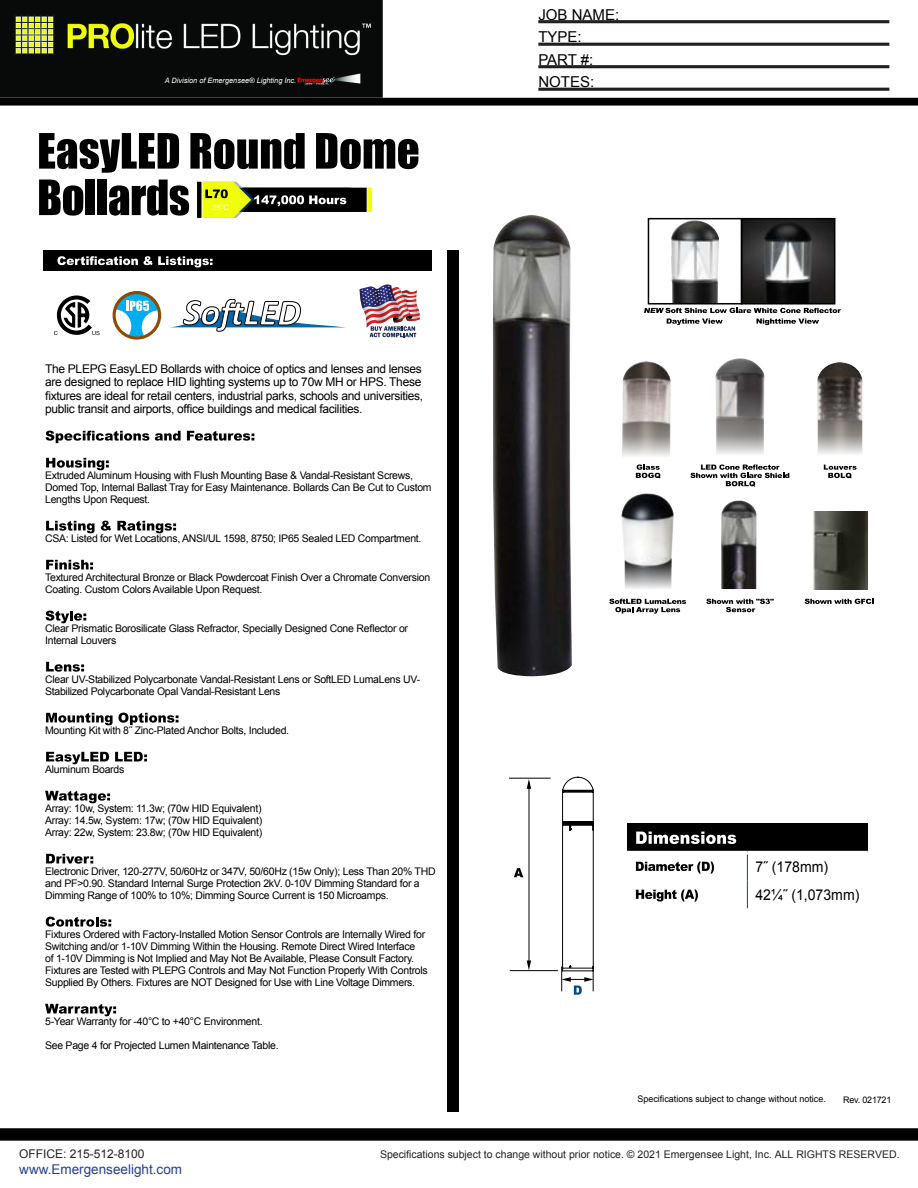
<style>
.page{position:relative;width:918px;height:1188px;background:#fff}
.page>*{position:absolute;margin:0;border:0;box-sizing:border-box;transform-origin:0 0}
.t1{font:15px/22.5px "Arial";color:#000}
.t2{font:15px/27.9px "Arial";color:#000;scale:.94 1}
.t3{font:13.5px "Arial";color:#244091}
.t4{font:12px/13.5px "Arial";letter-spacing:-.025em;color:#000}
.t5{font:12px "Arial";color:#231f20}
.t6{font:10.5px/12px "Arial";letter-spacing:-.025em;color:#000}
.t7{font:10.5px "Arial";color:#231f20}
.t8{font:9px "Arial";color:#000}
.t9{font:9px "Arial";letter-spacing:-.025em;color:#000}
.t10{font:7.5px "Arial";color:#fff}
.t11{font:italic 7.35px "Arial";color:#fff}
</style>
<div class="page">
<img style="left:0;top:0;width:383px;height:98px">
<hr style="left:538px;top:20px;width:351px;height:3px;background:#231f20">
<hr style="left:538px;top:43px;width:351px;height:3px;background:#231f20">
<hr style="left:538px;top:65px;width:351px;height:3px;background:#231f20">
<hr style="left:538px;top:88px;width:351px;height:3px;background:#231f20">
<svg style="left:0;top:98px;width:918px;height:8px;background:#0e0e0e"></svg>
<svg style="left:0;top:1128px;width:918px;height:13px;background:#0b0b0b"></svg>
<svg style="left:197px;top:181px;width:4px;height:37px"></svg>
<svg style="left:368px;top:187px;width:5px;height:25px"></svg>
<img style="left:493px;top:215px;width:79px;height:461px">
<img style="left:360px;top:287px;width:36px;height:22px">
<img style="left:364px;top:302px;width:6px;height:26px">
<img style="left:361px;top:285px;width:31px;height:15px">
<img style="left:370px;top:289px;width:50px;height:48px">
<div style="left:627px;top:823px;width:241px;height:29px;background:#000"></div>
<hr style="left:627px;top:851px;width:120px;height:3px;background:#fff">
<hr style="left:747px;top:851px;width:121px;height:3px;background:#fff">
<svg style="left:747px;top:854px;width:1px;height:54px"></svg>
<svg style="left:39px;top:133px;width:140px;height:40px"></svg>
<svg style="left:190px;top:133px;width:115px;height:36px"></svg>
<svg style="left:316px;top:133px;width:102px;height:36px"></svg>
<svg style="left:39px;top:180px;width:44px;height:36px"></svg>
<div style="left:86px;top:180px;width:9px;height:35px;background:#000"></div>
<div style="left:98px;top:180px;width:9px;height:35px;background:#000"></div>
<svg style="left:109px;top:180px;width:80px;height:36px"></svg>
<svg style="left:201px;top:182px;width:167px;height:36px"></svg>
<svg style="left:636px;top:832px;width:100px;height:12px"></svg>
<svg style="left:636px;top:862px;width:78px;height:12px"></svg>
<svg style="left:636px;top:890px;width:62px;height:12px"></svg>
<svg style="left:514px;top:868px;width:9px;height:9px"></svg>
<svg style="left:824px;top:465px;width:33px;height:14px"></svg>
<svg style="left:636px;top:464px;width:25px;height:15px"></svg>
<svg style="left:690px;top:464px;width:99px;height:23px"></svg>
<svg style="left:805px;top:599px;width:69px;height:5px"></svg>
<svg style="left:706px;top:599px;width:68px;height:13px"></svg>
<svg style="left:609px;top:599px;width:77px;height:15px"></svg>
<svg style="left:644px;top:308px;width:197px;height:5px"></svg>
<svg style="left:667px;top:319px;width:56px;height:6px"></svg>
<svg style="left:757px;top:319px;width:62px;height:6px"></svg>
<hr style="left:509px;top:778px;width:42px;height:1px;background:#000101">
<hr style="left:510px;top:970px;width:48px;height:1px;background:#000101">
<hr style="left:529px;top:782px;width:1px;height:182px;background:#000101">
<svg style="left:561px;top:777px;width:33px;height:218px"></svg>
<svg style="left:527px;top:960px;width:4px;height:10px"></svg>
<svg style="left:527px;top:779px;width:4px;height:10px"></svg>
<img style="left:817px;top:363px;width:46px;height:91px">
<img style="left:622px;top:361px;width:49px;height:96px">
<img style="left:716px;top:359px;width:49px;height:95px">
<img style="left:813px;top:511px;width:54px;height:78px">
<img style="left:721px;top:501px;width:36px;height:88px">
<img style="left:621px;top:493px;width:53px;height:96px">
<img style="left:744px;top:221px;width:88px;height:81px">
<div style="left:741px;top:218px;width:94px;height:87px;border:2px solid #000"></div>
<img style="left:671px;top:221px;width:48px;height:81px">
<div style="left:648px;top:218px;width:94px;height:87px;border:2px solid #000"></div>
<svg style="left:46px;top:431px;width:103px;height:12px"></svg>
<svg style="left:155px;top:431px;width:26px;height:10px"></svg>
<svg style="left:187px;top:431px;width:67px;height:10px"></svg>
<svg style="left:46px;top:458px;width:63px;height:12px"></svg>
<svg style="left:46px;top:521px;width:49px;height:12px"></svg>
<svg style="left:101px;top:521px;width:10px;height:10px"></svg>
<svg style="left:117px;top:521px;width:59px;height:12px"></svg>
<svg style="left:46px;top:560px;width:47px;height:10px"></svg>
<svg style="left:46px;top:611px;width:40px;height:12px"></svg>
<svg style="left:46px;top:662px;width:38px;height:10px"></svg>
<svg style="left:46px;top:713px;width:133px;height:12px"></svg>
<svg style="left:46px;top:752px;width:63px;height:12px"></svg>
<svg style="left:115px;top:752px;width:32px;height:9px"></svg>
<svg style="left:45px;top:791px;width:65px;height:12px"></svg>
<svg style="left:46px;top:854px;width:47px;height:10px"></svg>
<svg style="left:46px;top:917px;width:65px;height:10px"></svg>
<svg style="left:45px;top:1004px;width:71px;height:12px"></svg>
<div style="left:43px;top:250px;width:389px;height:21px;background:#000"></div>
<svg style="left:54px;top:296px;width:46px;height:39px"></svg>
<svg style="left:113px;top:291px;width:48px;height:49px"></svg>
<svg style="left:170px;top:299px;width:176px;height:32px"></svg>
<svg style="left:57px;top:256px;width:81px;height:9px"></svg>
<svg style="left:144px;top:256px;width:69px;height:11px"></svg>
<div style="left:448px;top:250px;width:11px;height:861px;background:#000"></div>
<p class="t11" style="left:165px;top:77px;width:133px">A Division of Emergensee® Lighting Inc.</p>
<p class="t10" style="left:212px;top:205px;width:18px">25°C</p>
<p class="t4" style="left:45px;top:363px;width:380px">The PLEPG EasyLED Bollards with choice of optics and lenses and lenses are designed to replace HID lighting systems up to 70w MH or HPS. These fixtures are ideal for retail centers, industrial parks, schools and universities, public transit and airports, office buildings and medical facilities.</p>
<p class="t6" style="left:45px;top:471px;width:388px">Extruded Aluminum Housing with Flush Mounting Base &amp; Vandal-Resistant Screws,<br>Domed Top, Internal Ballast Tray for Easy Maintenance. Bollards Can Be Cut to Custom<br>Lengths Upon Request.</p>
<p class="t6" style="left:45px;top:534px;width:378px">CSA: Listed for Wet Locations, ANSI/UL 1598, 8750; IP65 Sealed LED Compartment.</p>
<p class="t6" style="left:45px;top:573px;width:387px">Textured Architectural Bronze or Black Powdercoat Finish Over a Chromate Conversion<br>Coating. Custom Colors Available Upon Request.</p>
<p class="t6" style="left:45px;top:624px;width:364px">Clear Prismatic Borosilicate Glass Refractor, Specially Designed Cone Reflector or<br>Internal Louvers</p>
<p class="t6" style="left:45px;top:675px;width:377px">Clear UV-Stabilized Polycarbonate Vandal-Resistant Lens or SoftLED LumaLens UV-<br>Stabilized Polycarbonate Opal Vandal-Resistant Lens</p>
<p class="t6" style="left:45px;top:726px;width:246px">Mounting Kit with 8˝ Zinc-Plated Anchor Bolts, Included.</p>
<p class="t6" style="left:45px;top:765px;width:81px">Aluminum Boards</p>
<p class="t6" style="left:45px;top:804px;width:219px;text-align:justify">Array: 10w, System: 11.3w; (70w HID Equivalent)<br>Array: 14.5w, System: 17w; (70w HID Equivalent)<br>Array: 22w, System: 23.8w; (70w HID Equivalent)</p>
<p class="t6" style="left:45px;top:867px;width:392px">Electronic Driver, 120-277V, 50/60Hz or 347V, 50/60Hz (15w Only); Less Than 20% THD and PF&gt;0.90. Standard Internal Surge Protection 2kV. 0-10V Dimming Standard for a<br>Dimming Range of 100% to 10%; Dimming Source Current is 150 Microamps.</p>
<p class="t6" style="left:45px;top:930px;width:384px">Fixtures Ordered with Factory-Installed Motion Sensor Controls are Internally Wired for Switching and/or 1-10V Dimming Within the Housing. Remote Direct Wired Interface<br>of 1-10V Dimming is Not Implied and May Not Be Available, Please Consult Factory.<br>Fixtures are Tested with PLEPG Controls and May Not Function Properly With Controls Supplied By Others. Fixtures are NOT Designed for Use with Line Voltage Dimmers.</p>
<p class="t6" style="left:45px;top:1017px;width:219px">5-Year Warranty for -40°C to +40°C Environment.</p>
<p class="t6" style="left:45px;top:1041px;width:235px">See Page 4 for Projected Lumen Maintenance Table.</p>
<h1 class="t1" style="left:538px;top:4px;width:82px">JOB NAME:<br>TYPE:<br>PART #:<br>NOTES:</h1>
<h1 class="t2" style="left:755px;top:854px;width:112px">7˝ (178mm)<br>42¼˝ (1,073mm)</h1>
<p class="t8" style="left:637px;top:1096px;width:190px">Specifications subject to change without notice.</p>
<p class="t9" style="left:843px;top:1096px;width:50px">Rev. 021721</p>
<p class="t5" style="left:19px;top:1149px;width:127px">OFFICE: 215-512-8100</p>
<p class="t3" style="left:19px;top:1164px;width:164px">www.Emergenseelight.com</p>
<p class="t7" style="left:380px;top:1150px;width:521px">Specifications subject to change without prior notice. © 2021 Emergensee Light, Inc. ALL RIGHTS RESERVED.</p>
</div>
